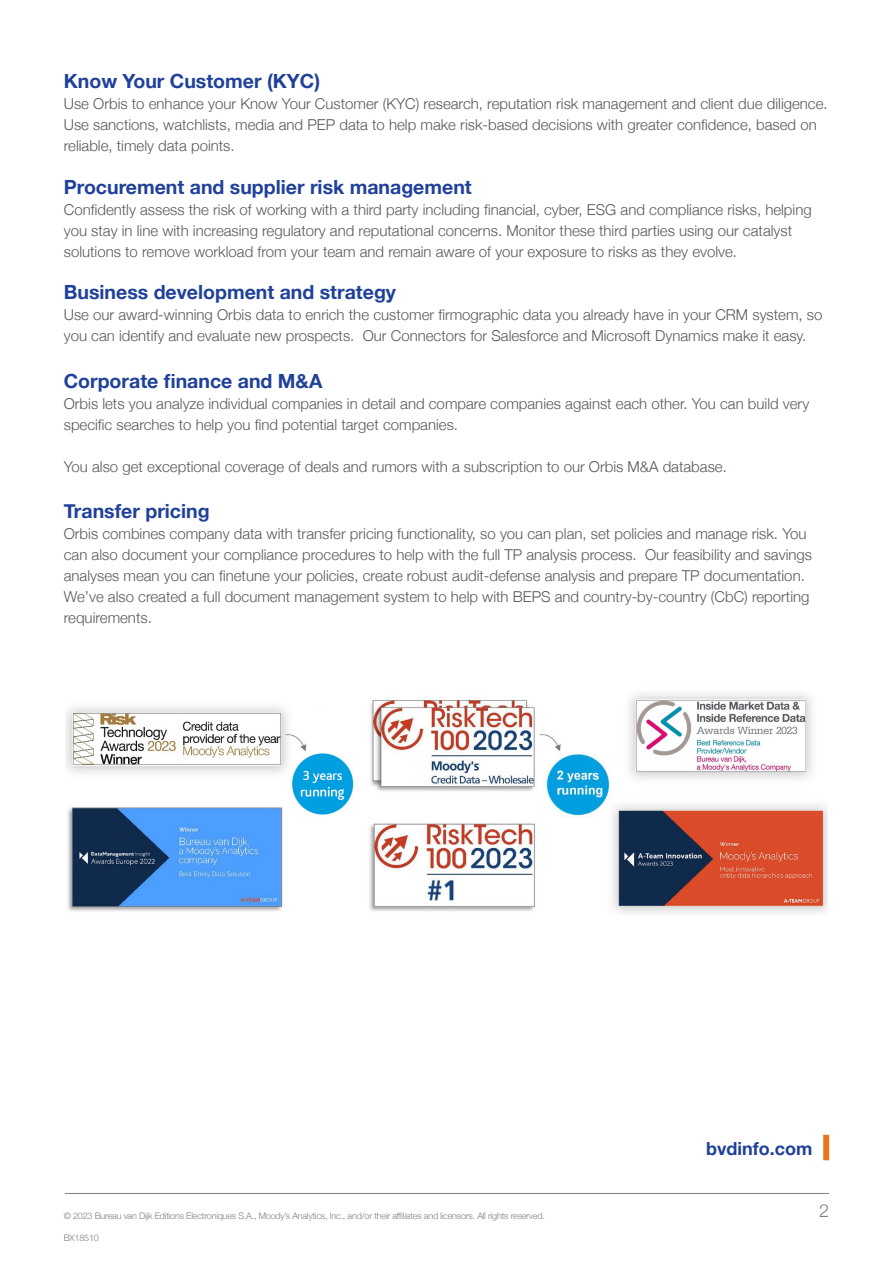
<style>
.page{position:relative;width:893px;height:1263px;background:#fff}
.page>*{position:absolute;margin:0;border:0;box-sizing:border-box;transform-origin:0 0}
.Subhead_1{font:700 19.5px "Helvetica Neue";color:#20419a}
.Body_copy{font:700 19.5px "Helvetica Neue";color:#20419a}
.Subhead_1-2{font:700 18px "Helvetica Neue";color:#20419a}
.t1{font:300 18px "Helvetica Neue";color:#7b8080}
.Body_copy-2{font:300 15px/21px "Helvetica Neue";color:#57585a}
.t2{font:300 9px "Helvetica Neue";letter-spacing:-.02em;color:#7b8080}
</style>
<div class="page">
<hr style="left:65px;top:1193px;width:764px;height:1px;background:#7b8080">
<img style="left:65px;top:693px;width:763px;height:220px">
<div style="left:823px;top:1135px;width:6px;height:25px;background:#e87722"></div>
<p class="Subhead_1" style="left:64px;top:66px;width:258px">Know Your Customer (KYC)</p>
<p class="Body_copy-2" style="left:64px;top:92px;width:765px">Use Orbis to enhance your Know Your Customer (KYC) research, reputation risk management and client due diligence.<br>Use sanctions, watchlists, media and PEP data to help make risk-based decisions with greater confidence, based on reliable, timely data points.</p>
<p class="Subhead_1" style="left:64px;top:171px;width:409px">Procurement and supplier risk management</p>
<p class="Body_copy-2" style="left:64px;top:198px;width:749px">Confidently assess the risk of working with a third party including financial, cyber, ESG and compliance risks, helping you stay in line with increasing regulatory and reputational concerns. Monitor these third parties using our catalyst solutions to remove workload from your team and remain aware of your exposure to risks as they evolve.</p>
<p class="Subhead_1" style="left:64px;top:277px;width:334px">Business development and strategy</p>
<p class="Body_copy-2" style="left:64px;top:303px;width:760px">Use our award-winning Orbis data to enrich the customer firmographic data you already have in your CRM system, so you can identify and evaluate new prospects. Our Connectors for Salesforce and Microsoft Dynamics make it easy.</p>
<p class="Body_copy" style="left:64px;top:365px;width:260px">Corporate finance and M&amp;A</p>
<p class="Body_copy-2" style="left:64px;top:392px;width:747px">Orbis lets you analyze individual companies in detail and compare companies against each other. You can build very specific searches to help you find potential target companies.</p>
<p class="Body_copy-2" style="left:64px;top:455px;width:665px">You also get exceptional coverage of deals and rumors with a subscription to our Orbis M&amp;A database.</p>
<p class="Body_copy" style="left:64px;top:496px;width:147px">Transfer pricing</p>
<p class="Body_copy-2" style="left:64px;top:522px;width:750px">Orbis combines company data with transfer pricing functionality, so you can plan, set policies and manage risk. You can also document your compliance procedures to help with the full TP analysis process. Our feasibility and savings analyses mean you can finetune your policies, create robust audit-defense analysis and prepare TP documentation.<br>We’ve also created a full document management system to help with BEPS and country-by-country (CbC) reporting requirements.</p>
<p class="t2" style="left:64px;top:1208px;width:483px">© 2023 Bureau van Dijk Editions Electroniques S.A., Moody’s Analytics, Inc., and/or their affiliates and licensors. All rights reserved.</p>
<p class="t2" style="left:64px;top:1230px;width:37px">BX18510</p>
<p class="Subhead_1-2" style="left:706px;top:1135px;width:108px">bvdinfo.com</p>
<p class="t1" style="left:819px;top:1196px;width:12px">2</p>
</div>
